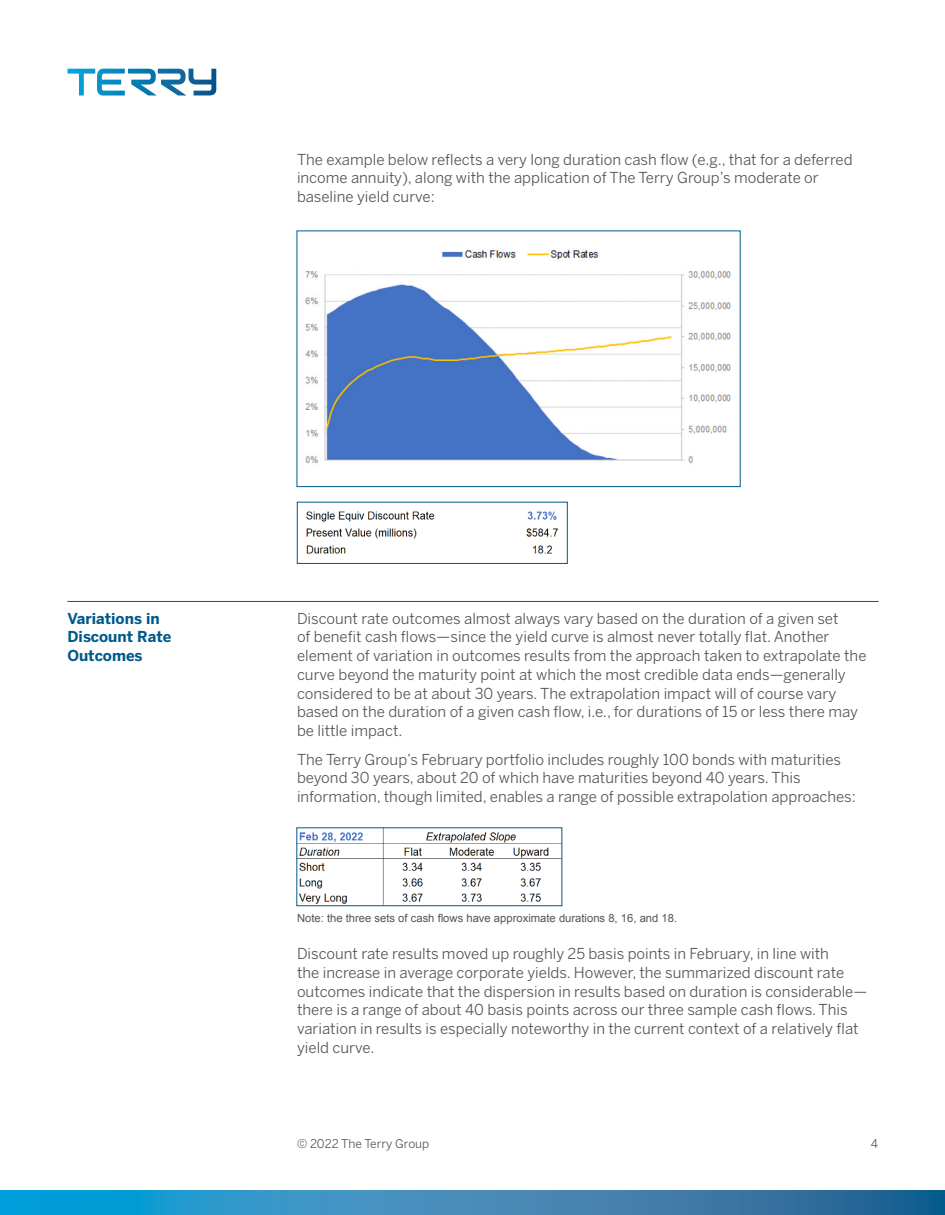
<style>
.page{position:relative;width:945px;height:1215px;background:#fff}
.page>*{position:absolute;margin:0;border:0;box-sizing:border-box;transform-origin:0 0}
.Body{font:15px/18.8px "Benton Sans";color:#54555a}
.Heading_2{font:700 15px/18.8px "Benton Sans";color:#00598c}
.Body-2{font:12px "Benton Sans";color:#54555a}
.Body-3{font:11.25px "Arial";color:#54555a}
</style>
<div class="page">
<svg style="left:0;top:1190px;width:945px;height:25px;background:#2f86b7"></svg>
<svg style="left:68px;top:69px;width:148px;height:27px"></svg>
<hr style="left:68px;top:601px;width:811px;height:1px;background:#00598c">
<img style="left:299px;top:830px;width:261px;height:74px">
<div style="left:297px;top:828px;width:265px;height:78px;border:1px solid #00598c"></div>
<img style="left:305px;top:250px;width:427px;height:214px">
<div style="left:297px;top:231px;width:443px;height:256px;border:1px solid #00598c"></div>
<img style="left:306px;top:511px;width:253px;height:43px">
<div style="left:297px;top:502px;width:271px;height:62px;border:1px solid #00598c"></div>
<p class="Body" style="left:297px;top:150px;width:557px">The example below reflects a very long duration cash flow (e.g., that for a deferred income annuity), along with the application of The Terry Group’s moderate or baseline yield curve:</p>
<p class="Heading_2" style="left:68px;top:609px;width:105px">Variations in<br>Discount Rate<br>Outcomes</p>
<p class="Body" style="left:297px;top:609px;width:571px">Discount rate outcomes almost always vary based on the duration of a given set<br>of benefit cash flows—since the yield curve is almost never totally flat. Another element of variation in outcomes results from the approach taken to extrapolate the curve beyond the maturity point at which the most credible data ends—generally considered to be at about 30 years. The extrapolation impact will of course vary based on the duration of a given cash flow, i.e., for durations of 15 or less there may be little impact.</p>
<p class="Body" style="left:297px;top:750px;width:560px">The Terry Group’s February portfolio includes roughly 100 bonds with maturities beyond 30 years, about 20 of which have maturities beyond 40 years. This information, though limited, enables a range of possible extrapolation approaches:</p>
<p class="Body-3" style="left:297px;top:910px;width:382px">Note: the three sets of cash flows have approximate durations 8, 16, and 18.</p>
<p class="Body" style="left:297px;top:945px;width:572px">Discount rate results moved up roughly 25 basis points in February, in line with<br>the increase in average corporate yields. However, the summarized discount rate outcomes indicate that the dispersion in results based on duration is considerable— there is a range of about 40 basis points across our three sample cash flows. This variation in results is especially noteworthy in the current context of a relatively flat yield curve.</p>
<p class="Body-2" style="left:297px;top:1137px;width:134px">© 2022 The Terry Group</p>
<p class="Body-2" style="left:871px;top:1136px;width:9px">4</p>
</div>
